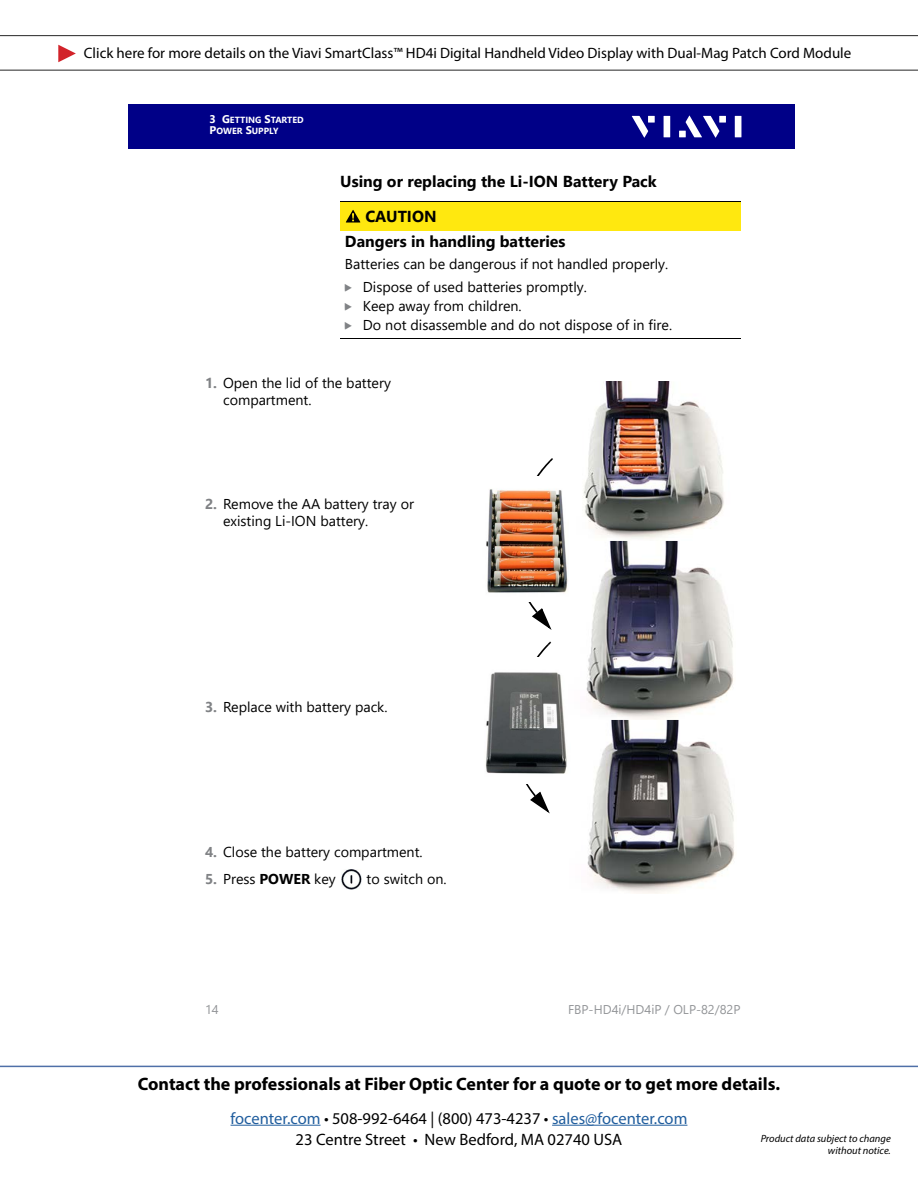
<style>
.page{position:relative;width:918px;height:1188px;background:#fff}
.page>*{position:absolute;margin:0;border:0;box-sizing:border-box;transform-origin:0 0}
.t1{font:700 18px "Myriad Pro";color:#000}
.t2{font:16.5px "Myriad Pro";color:#215e9e}
.t3{font:16.5px "Myriad Pro";color:#000}
.t4{font:700 15.9px/35px "Segoe UI";color:#000}
.t5{font:15px "Myriad Pro";color:#000}
.t6{font:14.25px/17.4px "Segoe UI";color:#000}
.t7{font:12.75px "Segoe UI";color:#939598}
.t8{font:italic 10.5px/12.6px "Myriad Pro";color:#000;text-align:right}
.t9{font:700 8.85px/11.2px "Segoe UI";color:#fff}
.s1{font-size:11.1px}
.s2{font-family:"Viavi";color:#808285}
.s3{font-weight:700;color:#808285}
.s4{font-weight:700}
.s5{color:#000}
</style>
<div class="page">
<hr style="left:231px;top:1125px;width:90px;height:1px;background:#215e9e">
<hr style="left:552px;top:1125px;width:135px;height:1px;background:#215e9e">
<hr style="left:0;top:1066px;width:918px;height:1px;background:#4f70a8">
<hr style="left:0;top:70px;width:918px;height:1px;background:#262626">
<svg style="left:58px;top:45px;width:18px;height:17px"></svg>
<hr style="left:0;top:35px;width:918px;height:1px;background:#262626">
<div style="left:129px;top:104px;width:666px;height:45px;background:#000087"></div>
<svg style="left:632px;top:116px;width:16px;height:22px"></svg>
<div style="left:648px;top:116px;width:7px;height:7px;background:#fff"></div>
<div style="left:664px;top:116px;width:6px;height:21px;background:#fff"></div>
<div style="left:719px;top:116px;width:7px;height:7px;background:#fff"></div>
<div style="left:735px;top:116px;width:6px;height:21px;background:#fff"></div>
<svg style="left:686px;top:116px;width:33px;height:22px"></svg>
<div style="left:679px;top:131px;width:7px;height:6px;background:#fff"></div>
<div style="left:340px;top:202px;width:401px;height:28px;background:#ffe80f"></div>
<hr style="left:340px;top:202px;width:401px;height:1px;background:#000">
<hr style="left:340px;top:338px;width:401px;height:1px;background:#000">
<svg style="left:346px;top:210px;width:14px;height:13px"></svg>
<img style="left:341px;top:870px;width:21px;height:20px">
<svg style="left:526px;top:642px;width:25px;height:172px"></svg>
<svg style="left:528px;top:458px;width:25px;height:172px"></svg>
<img style="left:587px;top:720px;width:148px;height:173px">
<img style="left:485px;top:657px;width:82px;height:127px">
<img style="left:586px;top:540px;width:148px;height:180px">
<img style="left:486px;top:477px;width:82px;height:124px">
<img style="left:583px;top:382px;width:141px;height:157px">
<p class="t5" style="left:84px;top:44px;width:769px">Click here for more details on the Viavi SmartClass™ HD4i Digital Handheld Video Display with Dual-Mag Patch Cord Module</p>
<p class="t9" style="left:210px;top:114px;width:96px"><span class="s1">3 G</span>ETTING <span class="s1">S</span>TARTED<br><span class="s1">P</span>OWER <span class="s1">S</span>UPPLY</p>
<p class="t4" style="left:365px;top:163px;width:293px;text-indent:-25px">Using or replacing the Li-ION Battery Pack<br>CAUTION</p>
<p class="t4" style="left:345px;top:223px;width:222px">Dangers in handling batteries</p>
<p class="t6" style="left:345px;top:250px;width:325px;line-height:23.9px">Batteries can be dangerous if not handled properly.<br><span class="s2">J</span> Dispose of used batteries promptly.</p>
<p class="t6" style="left:345px;top:296px;width:329px;line-height:19px"><span class="s2">J</span> Keep away from children.<br><span class="s2">J</span> Do not disassemble and do not dispose of in fire.</p>
<p class="t6" style="left:223px;top:373px;width:169px;text-indent:-18px"><span class="s3">1.</span> Open the lid of the battery compartment.</p>
<p class="t6" style="left:223px;top:494px;width:192px;text-indent:-18px"><span class="s3">2.</span> Remove the AA battery tray or existing Li-ION battery.</p>
<p class="t6" style="left:205px;top:697px;width:184px"><span class="s3">3.</span> Replace with battery pack.</p>
<p class="t6" style="left:205px;top:842px;width:219px"><span class="s3">4.</span> Close the battery compartment.</p>
<p class="t6" style="left:205px;top:869px;width:132px"><span class="s3">5.</span> Press <span class="s4">POWER</span> key</p>
<p class="t6" style="left:367px;top:869px;width:81px">to switch on.</p>
<p class="t7" style="left:205px;top:998px;width:15px">14</p>
<p class="t7" style="left:568px;top:998px;width:174px">FBP-HD4i/HD4iP / OLP-82/82P</p>
<p class="t1" style="left:138px;top:1072px;width:644px">Contact the professionals at Fiber Optic Center for a quote or to get more details.</p>
<p class="t2" style="left:231px;top:1108px;width:458px">focenter.com <span class="s5">• 508-992-6464 | (800) 473-4237 •</span> sales@focenter.com</p>
<p class="t3" style="left:296px;top:1129px;width:328px">23 Centre Street • New Bedford, MA 02740 USA</p>
<p class="t8" style="left:761px;top:1132px;width:132px">Product data subject to change without notice.</p>
</div>
